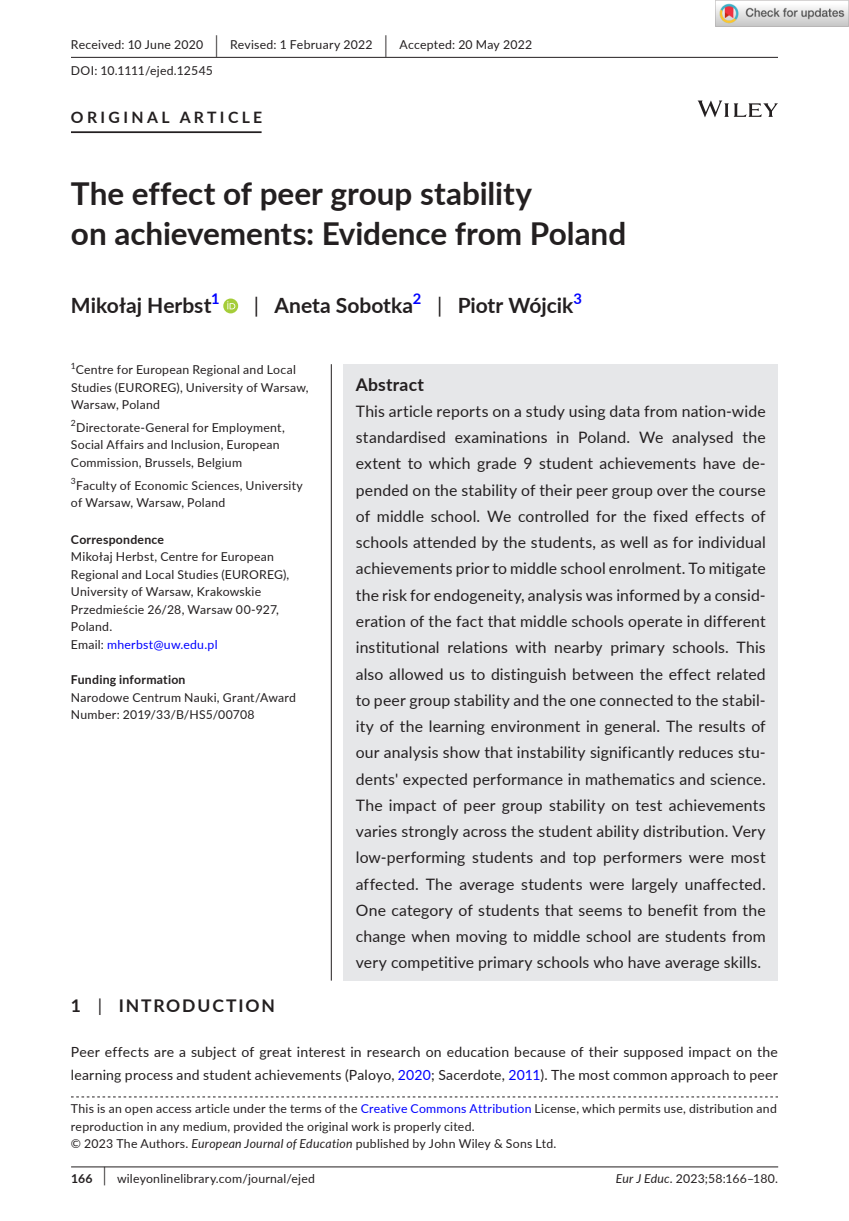
<style>
.page{position:relative;width:849px;height:1221px;background:#fff}
.page>*{position:absolute;margin:0;border:0;box-sizing:border-box;transform-origin:0 0}
.t1{font:700 31.5px/40.2px "Lato";color:#231f20}
.t2{font:700 21px "Lato";color:#231f20}
.t3{font:700 17.5px "Lato";letter-spacing:.1em;color:#231f20}
.t4{font:700 17.5px "Lato";letter-spacing:.015em;color:#231f20}
.t5{font:15.75px/26.2px "Lato";letter-spacing:.01em;color:#231f20;text-align:justify}
.t6{font:700 15.75px "Lato";letter-spacing:.215em;color:#231f20}
.t7{font:700 14.7px "Lato";color:#00f}
.t8{font:14px/22.8px "Lato";letter-spacing:.015em;color:#231f20}
.t9{font:12.25px/17.5px "Lato";letter-spacing:.02em;color:#231f20}
.t10{font:700 12.25px "Lato";letter-spacing:.02em;color:#231f20}
.s1{font-size:22.93px}
.s2{font-weight:400}
.s3{color:#00f}
.s4{font-style:italic}
.s5{font-weight:700}
.s6{font-size:19.6px}
</style>
<div class="page">
<hr style="left:71px;top:1166px;width:707px;height:1px;background:#231f20">
<svg style="left:697px;top:100px;width:80px;height:17px"></svg>
<hr style="left:71px;top:131px;width:190px;height:2px;background:#231f20">
<svg style="left:223px;top:298px;width:15px;height:15px"></svg>
<svg style="left:227px;top:301px;width:8px;height:8px"></svg>
<hr style="left:71px;top:57px;width:706px;height:1px;background:#231f20">
<div style="left:343px;top:364px;width:434px;height:616px;background:#e6e7e9"></div>
<hr style="left:331px;top:364px;width:1px;height:616px;background:#231f20">
<svg style="left:71px;top:1096px;width:706px;height:1px"></svg>
<img style="left:715px;top:0;width:133px;height:26px">
<p class="t9" style="left:71px;top:31px;width:462px;line-height:26.2px">Received: 10 June 2020 <span class="s1">|</span> Revised: 1 February 2022 <span class="s1">|</span> Accepted: 20 May 2022<br>DOI: 10.1111/ejed.12545</p>
<p class="t6" style="left:71px;top:105px;width:192px">ORIGINAL ARTICLE</p>
<h1 class="t1" style="left:71px;top:172px;width:556px">The effect of peer group stability<br>on achievements: Evidence from Poland</h1>
<h2 class="t2" style="left:71px;top:290px;width:142px">Mikołaj Herbst</h2>
<p class="t7" style="left:211px;top:288px;width:10px">1</p>
<h2 class="t2" style="left:254px;top:290px;width:160px"><span class="s2">|</span> Aneta Sobotka</h2>
<p class="t7" style="left:412px;top:288px;width:10px">2</p>
<h2 class="t2" style="left:437px;top:290px;width:138px"><span class="s2">|</span> Piotr Wójcik</h2>
<p class="t7" style="left:573px;top:288px;width:10px">3</p>
<p class="t9" style="left:71px;top:360px;width:239px"><sup>1</sup>Centre for European Regional and Local<br>Studies (EUROREG), University of Warsaw,<br>Warsaw, Poland</p>
<p class="t9" style="left:71px;top:418px;width:215px"><sup>2</sup>Directorate-General for Employment,<br>Social Affairs and Inclusion, European<br>Commission, Brussels, Belgium</p>
<p class="t9" style="left:71px;top:476px;width:233px"><sup>3</sup>Faculty of Economic Sciences, University of Warsaw, Warsaw, Poland</p>
<p class="t10" style="left:71px;top:530px;width:95px">Correspondence</p>
<p class="t9" style="left:71px;top:547px;width:220px">Mikołaj Herbst, Centre for European<br>Regional and Local Studies (EUROREG),<br>University of Warsaw, Krakowskie<br>Przedmieście 26/28, Warsaw 00-927,<br>Poland.<br>Email: <span class="s3">mherbst@uw.edu.pl</span></p>
<p class="t10" style="left:71px;top:670px;width:116px">Funding information</p>
<p class="t9" style="left:71px;top:687px;width:226px">Narodowe Centrum Nauki, Grant/Award<br>Number: 2019/33/B/HS5/00708</p>
<p class="t4" style="left:356px;top:371px;width:70px">Abstract</p>
<p class="t5" style="left:356px;top:397px;width:411px">This article reports on a study using data from nation-wide standardised examinations in Poland. We analysed the extent to which grade 9 student achievements have de&shy;pended on the stability of their peer group over the course of middle school. We controlled for the fixed effects of schools attended by the students, as well as for individual achievements prior to middle school enrolment. To mitigate the risk for endogeneity, analysis was informed by a consid&shy;eration of the fact that middle schools operate in different institutional relations with nearby primary schools. This also allowed us to distinguish between the effect related to peer group stability and the one connected to the stabil&shy;ity of the learning environment in general. The results of our analysis show that instability significantly reduces stu&shy;dents' expected performance in mathematics and science.<br>The impact of peer group stability on test achievements varies strongly across the student ability distribution. Very low-performing students and top performers were most affected. The average students were largely unaffected.<br>One category of students that seems to benefit from the change when moving to middle school are students from very competitive primary schools who have average skills.</p>
<p class="t3" style="left:71px;top:992px;width:205px">1 <span class="s2">|</span> INTRODUCTION</p>
<p class="t8" style="left:71px;top:1039px;width:708px">Peer effects are a subject of great interest in research on education because of their supposed impact on the learning process and student achievements (Paloyo, <span class="s3">2020</span>; Sacerdote, <span class="s3">2011</span>). The most common approach to peer</p>
<p class="t9" style="left:71px;top:1099px;width:707px">This is an open access article under the terms of the <span class="s3">Creative Commons Attribution</span> License, which permits use, distribution and reproduction in any medium, provided the original work is properly cited.<br>© 2023 The Authors. <span class="s4">European Journal of Education</span> published by John Wiley &amp; Sons Ltd.</p>
<p class="t9" style="left:71px;top:1169px;width:245px"><span class="s5">166</span> <span class="s6">|</span> wileyonlinelibrary.com/journal/ejed</p>
<p class="t9" style="left:615px;top:1169px;width:164px"><span class="s4">Eur J Educ.</span> 2023;58:166–180.</p>
</div>
